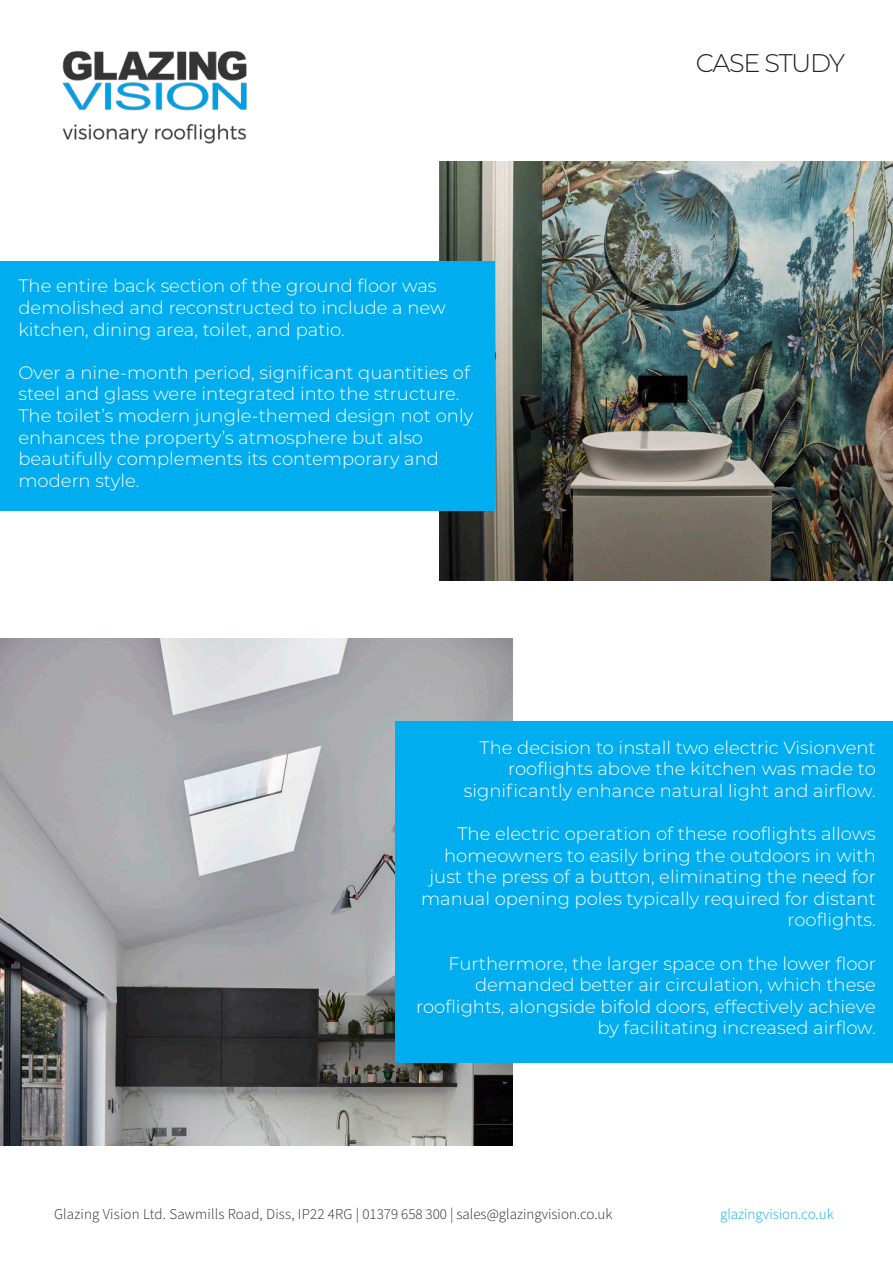
<style>
.page{position:relative;width:893px;height:1263px;background:#fff}
.page>*{position:absolute;margin:0;border:0;box-sizing:border-box;transform-origin:0 0}
.t1{font:300 25.5px "Montserrat";letter-spacing:-.06em;color:#231f20}
.t2{font:300 18px/21.6px "Montserrat";color:#fff;text-align:right}
.t3{font:300 15px "Source Sans Pro";color:#231f20}
.t4{font:300 15px "Source Sans Pro";color:#02acef}
</style>
<div class="page">
<img style="left:62px;top:51px;width:185px;height:93px">
<img style="left:439px;top:162px;width:454px;height:419px">
<div style="left:0;top:261px;width:494px;height:249px;background:#00aeef"></div>
<img style="left:0;top:639px;width:513px;height:506px">
<div style="left:396px;top:721px;width:497px;height:342px;background:#00aeef"></div>
<p class="t2" style="left:18px;top:276px;width:429px;text-align:left">The entire back section of the ground floor was demolished and reconstructed to include a new kitchen, dining area, toilet, and patio.</p>
<p class="t2" style="left:18px;top:362px;width:456px;text-align:left">Over a nine-month period, significant quantities of steel and glass were integrated into the structure.<br>The toilet’s modern jungle-themed design not only enhances the property’s atmosphere but also beautifully complements its contemporary and modern style.</p>
<h1 class="t1" style="left:696px;top:51px;width:151px">CASE STUDY</h1>
<p class="t2" style="left:464px;top:737px;width:413px">The decision to install two electric Visionvent rooflights above the kitchen was made to significantly enhance natural light and airflow.</p>
<p class="t2" style="left:421px;top:823px;width:456px">The electric operation of these rooflights allows homeowners to easily bring the outdoors in with just the press of a button, eliminating the need for manual opening poles typically required for distant rooflights.</p>
<p class="t2" style="left:416px;top:953px;width:461px">Furthermore, the larger space on the lower floor demanded better air circulation, which these rooflights, alongside bifold doors, effectively achieve by facilitating increased airflow.</p>
<p class="t3" style="left:54px;top:1207px;width:560px">Glazing Vision Ltd. Sawmills Road, Diss, IP22 4RG | 01379 658 300 | sales@glazingvision.co.uk</p>
<p class="t4" style="left:720px;top:1207px;width:115px">glazingvision.co.uk</p>
</div>
